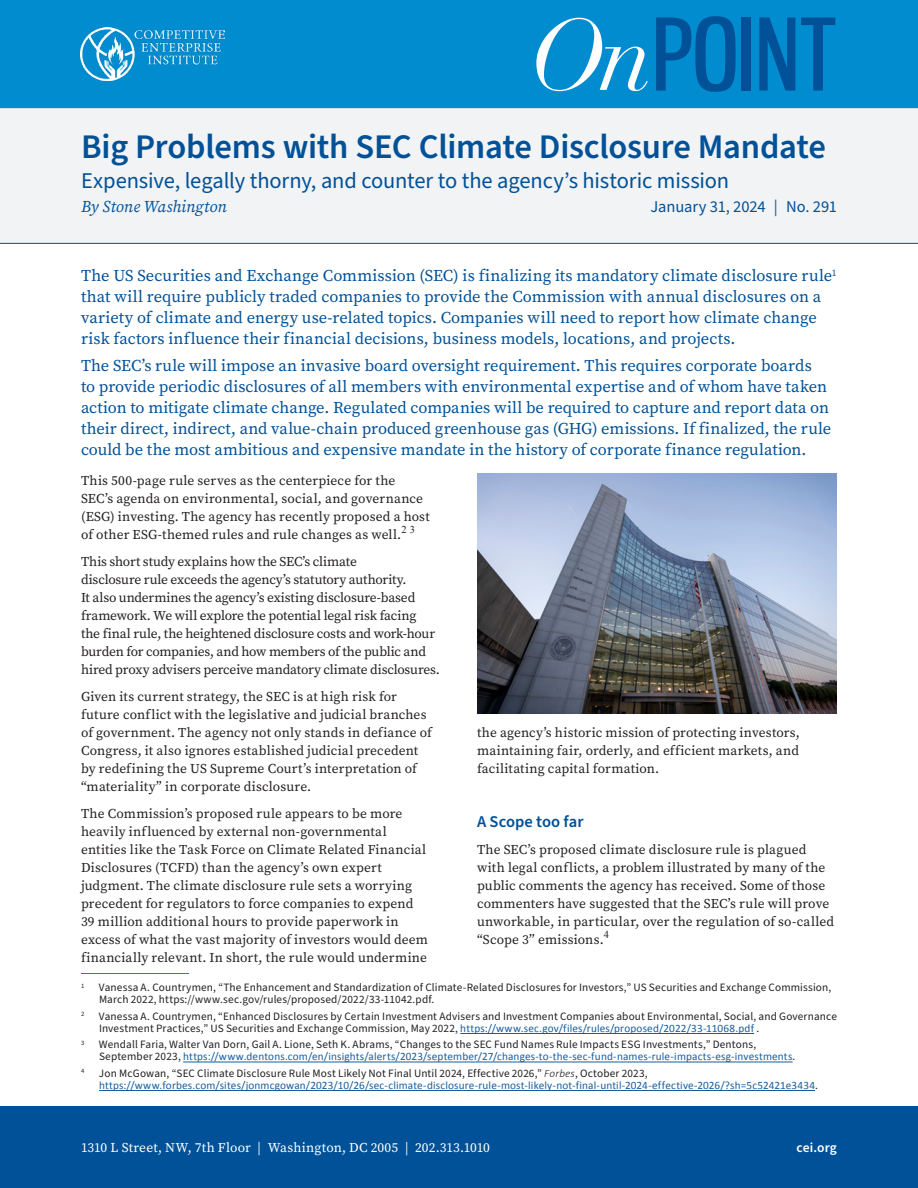
<style>
.page{position:relative;width:918px;height:1188px;background:#fff}
.page>*{position:absolute;margin:0;border:0;box-sizing:border-box;transform-origin:0 0}
.t1{font:600 34.5px "Source Sans Pro";letter-spacing:-.01em;color:#015198}
.Subtitle{font:22.5px "Source Sans Pro";letter-spacing:-.005em;color:#015198}
.Intro_Text{font:16.5px/21px "Source Serif Pro";color:#015198}
.Byline{font:16.5px "Source Sans Pro";letter-spacing:-.005em;color:#015198}
.Byline-2{font:italic 16.5px "Source Serif Pro";letter-spacing:-.005em;color:#015198}
.t2{font:600 16.5px "Source Sans Pro";letter-spacing:.005em;color:#015198}
.t3{font:13.5px/18px "Source Serif Pro";letter-spacing:.005em;color:#231f20}
.t4{font:13.5px/18px "Source Serif Pro";letter-spacing:-.015em;color:#231f20}
.t5{font:13.5px "Source Serif Pro";letter-spacing:.01em;color:#fff}
.t6{font:600 13.5px "Source Sans Pro";letter-spacing:.01em;color:#fff}
.Footnote_Text{font:11.25px/12px "Source Sans Pro";letter-spacing:.01em;color:#231f20}
.Footnote_Text-2{font:11.25px/12px "Calibri";letter-spacing:.01em;color:#175d9e}
.Footnote_Text-3{font:6.6px "Source Sans Pro";color:#231f20}
.s1{font-family:"Calibri";color:#175d9e}
.s2{font-family:"Source Sans Pro";color:#231f20}
.s3{font-weight:300;font-style:italic;color:#231f20}
</style>
<div class="page">
<hr style="left:81px;top:973px;width:108px;height:1px;background:#008ccf">
<hr style="left:460px;top:1033px;width:294px;height:1px;background:#175d9e">
<hr style="left:183px;top:1062px;width:610px;height:1px;background:#175d9e">
<hr style="left:99px;top:1090px;width:716px;height:1px;background:#175d9e">
<div style="left:0;top:108px;width:918px;height:136px;background:#f2f3f4"></div>
<img style="left:477px;top:474px;width:360px;height:240px">
<div style="left:0;top:0;width:918px;height:108px;background:#008ccf"></div>
<svg style="left:536px;top:18px;width:112px;height:73px"></svg>
<svg style="left:759px;top:17px;width:36px;height:74px"></svg>
<svg style="left:656px;top:16px;width:80px;height:76px"></svg>
<svg style="left:801px;top:17px;width:34px;height:74px"></svg>
<div style="left:741px;top:17px;width:9px;height:74px;background:#015198"></div>
<div style="left:0;top:1107px;width:918px;height:81px;background:#015198"></div>
<img style="left:81px;top:27px;width:143px;height:54px">
<p class="t1" style="left:81px;top:123px;width:746px">Big Problems with SEC Climate Disclosure Mandate</p>
<p class="Subtitle" style="left:81px;top:165px;width:650px">Expensive, legally thorny, and counter to the agency’s historic mission</p>
<p class="Byline-2" style="left:81px;top:195px;width:147px">By Stone Washington</p>
<p class="Byline" style="left:650px;top:195px;width:188px">January 31, 2024 | No. 291</p>
<p class="Intro_Text" style="left:81px;top:265px;width:757px">The US Securities and Exchange Commission (SEC) is finalizing its mandatory climate disclosure rule<sup>1 </sup>that will require publicly traded companies to provide the Commission with annual disclosures on a variety of climate and energy use-related topics. Companies will need to report how climate change risk factors influence their financial decisions, business models, locations, and projects.</p>
<p class="Intro_Text" style="left:81px;top:355px;width:752px">The SEC’s rule will impose an invasive board oversight requirement. This requires corporate boards<br>to provide periodic disclosures of all members with environmental expertise and of whom have taken action to mitigate climate change. Regulated companies will be required to capture and report data on their direct, indirect, and value-chain produced greenhouse gas (GHG) emissions. If finalized, the rule could be the most ambitious and expensive mandate in the history of corporate finance regulation.</p>
<p class="t3" style="left:81px;top:472px;width:350px">This 500-page rule serves as the centerpiece for the SEC’s agenda on environmental, social, and governance (ESG) investing. The agency has recently proposed a host of other ESG-themed rules and rule changes as well.<sup>2</sup> <sup>3</sup></p>
<p class="t4" style="left:81px;top:553px;width:360px">This short study explains how the SEC’s climate<br>disclosure rule exceeds the agency’s statutory authority.<br>It also undermines the agency’s existing disclosure-based framework. We will explore the potential legal risk facing<br>the final rule, the heightened disclosure costs and work-hour burden for companies, and how members of the public and hired proxy advisers perceive mandatory climate disclosures.</p>
<p class="t3" style="left:81px;top:688px;width:352px">Given its current strategy, the SEC is at high risk for future conflict with the legislative and judicial branches of government. The agency not only stands in defiance of Congress, it also ignores established judicial precedent by redefining the US Supreme Court’s interpretation of “materiality” in corporate disclosure.</p>
<p class="t3" style="left:81px;top:805px;width:349px">The Commission’s proposed rule appears to be more heavily influenced by external non-governmental entities like the Task Force on Climate Related Financial Disclosures (TCFD) than the agency’s own expert judgment. The climate disclosure rule sets a worrying precedent for regulators to force companies to expend 39 million additional hours to provide paperwork in excess of what the vast majority of investors would deem financially relevant. In short, the rule would undermine</p>
<p class="t3" style="left:477px;top:724px;width:324px;text-align:justify">the agency’s historic mission of protecting investors, maintaining fair, orderly, and efficient markets, and facilitating capital formation.</p>
<h1 class="t2" style="left:477px;top:811px;width:108px">A Scope too far</h1>
<p class="t3" style="left:477px;top:841px;width:359px">The SEC’s proposed climate disclosure rule is plagued with legal conflicts, a problem illustrated by many of the public comments the agency has received. Some of those commenters have suggested that the SEC’s rule will prove unworkable, in particular, over the regulation of so-called “Scope 3” emissions.<sup>4</sup></p>
<p class="Footnote_Text-3" style="left:81px;top:981px;width:5px">1</p>
<p class="Footnote_Text" style="left:99px;top:982px;width:734px">Vanessa A. Countrymen, “The Enhancement and Standardization of Climate-Related Disclosures for Investors,” US Securities and Exchange Commission,<br>March 2022, https://www.sec.gov/rules/proposed/2022/33-11042.pdf.</p>
<p class="Footnote_Text-3" style="left:81px;top:1010px;width:5px">2</p>
<p class="Footnote_Text" style="left:99px;top:1011px;width:739px">Vanessa A. Countrymen, “Enhanced Disclosures by Certain Investment Advisers and Investment Companies about Environmental, Social, and Governance<br>Investment Practices,” US Securities and Exchange Commission, May 2022, <span class="s1">https://www.sec.gov/files/rules/proposed/2022/33-11068.pdf</span> .</p>
<p class="Footnote_Text-3" style="left:81px;top:1038px;width:5px">3</p>
<p class="Footnote_Text" style="left:99px;top:1039px;width:698px">Wendall Faria, Walter Van Dorn, Gail A. Lione, Seth K. Abrams, “Changes to the SEC Fund Names Rule Impacts ESG Investments,” Dentons,<br>September 2023, <span class="s1">https://www.dentons.com/en/insights/alerts/2023/september/27/changes-to-the-sec-fund-names-rule-impacts-esg-investments</span>.</p>
<p class="Footnote_Text-3" style="left:81px;top:1067px;width:5px">4</p>
<p class="Footnote_Text-2" style="left:99px;top:1067px;width:720px"><span class="s2">Jon McGowan, “SEC Climate Disclosure Rule Most Likely Not Final Until 2024, Effective 2026,”</span> <span class="s3">Forbes</span><span class="s2">, October 2023, </span>https://www.forbes.com/sites/jonmcgowan/2023/10/26/sec-climate-disclosure-rule-most-likely-not-final-until-2024-effective-2026/?sh=5c52421e3434<span class="s2">.</span></p>
<p class="t5" style="left:81px;top:1138px;width:410px">1310 L Street, NW, 7th Floor | Washington, DC 2005 | 202.313.1010</p>
<p class="t6" style="left:797px;top:1138px;width:42px">cei.org</p>
</div>
